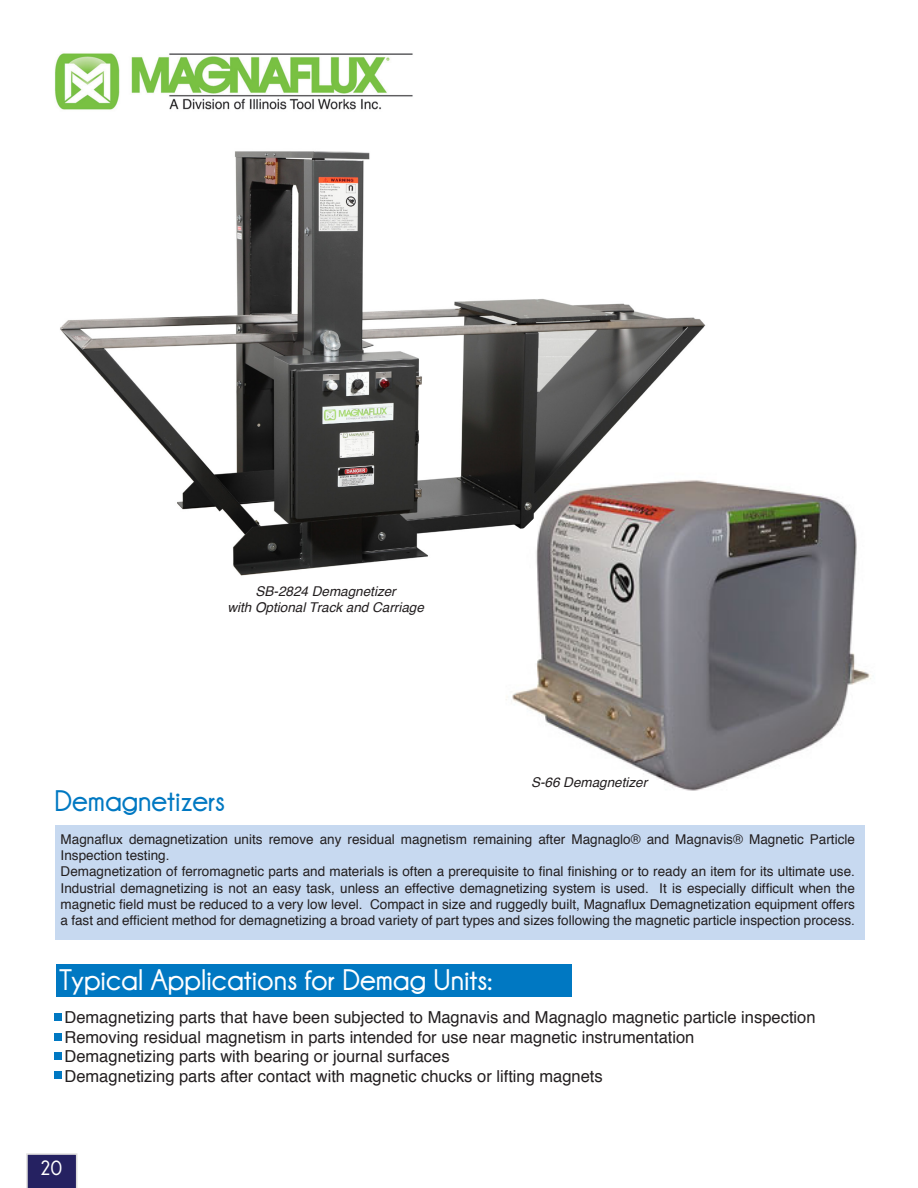
<style>
.page{position:relative;width:918px;height:1188px;background:#fff}
.page>*{position:absolute;margin:0;border:0;box-sizing:border-box;transform-origin:0 0}
.t1{font:700 30px "Champagne&Limousines";color:#fff}
.t2{font:700 30px "Champagne&Limousines";color:#0078c2}
.t3{font:700 21px "Champagne&Limousines";color:#fff}
.t4{font:16.5px "Helvetica";color:#231f20}
.t5{font:13.5px/16.2px "Helvetica";color:#231f20}
.t6{font:italic 13.5px "Helvetica";color:#231f20}
</style>
<div class="page">
<svg style="left:26px;top:1153px;width:51px;height:35px;background:#38356e"></svg>
<div style="left:56px;top:965px;width:516px;height:32px;background:#0078c2"></div>
<div style="left:55px;top:1013px;width:7px;height:8px;background:#0078c2"></div>
<div style="left:55px;top:1033px;width:7px;height:7px;background:#0078c2"></div>
<div style="left:55px;top:1052px;width:7px;height:7px;background:#0078c2"></div>
<div style="left:55px;top:825px;width:810px;height:115px;background:#c7d9f0"></div>
<div style="left:54px;top:1071px;width:7px;height:7px;background:#0078c2"></div>
<img style="left:506px;top:486px;width:365px;height:305px">
<img style="left:60px;top:187px;width:685px;height:421px">
<img style="left:55px;top:53px;width:358px;height:134px">
<p class="t6" style="left:256px;top:581px;width:142px">SB-2824 Demagnetizer</p>
<p class="t6" style="left:227px;top:597px;width:198px">with Optional Track and Carriage</p>
<p class="t2" style="left:55px;top:784px;width:172px">Demagnetizers</p>
<p class="t6" style="left:531px;top:772px;width:118px">S-66 Demagnetizer</p>
<p class="t5" style="left:61px;top:831px;width:796px">Magnaflux demagnetization units remove any residual magnetism remaining after Magnaglo® and Magnavis® Magnetic Particle<br>Inspection testing.</p>
<p class="t5" style="left:61px;top:864px;width:796px;text-align:justify">Demagnetization of ferromagnetic parts and materials is often a prerequisite to final finishing or to ready an item for its ultimate use.<br>Industrial demagnetizing is not an easy task, unless an effective demagnetizing system is used. It is especially difficult when the magnetic field must be reduced to a very low level. Compact in size and ruggedly built, Magnaflux Demagnetization equipment offers a fast and efficient method for demagnetizing a broad variety of part types and sizes following the magnetic particle inspection process.</p>
<p class="t1" style="left:59px;top:963px;width:435px">Typical Applications for Demag Units:</p>
<p class="t4" style="left:64px;top:1004px;width:753px">Demagnetizing parts that have been subjected to Magnavis and Magnaglo magnetic particle inspection</p>
<p class="t4" style="left:64px;top:1024px;width:632px">Removing residual magnetism in parts intended for use near magnetic instrumentation</p>
<p class="t4" style="left:64px;top:1044px;width:387px">Demagnetizing parts with bearing or journal surfaces</p>
<p class="t4" style="left:64px;top:1064px;width:540px">Demagnetizing parts after contact with magnetic chucks or lifting magnets</p>
<p class="t3" style="left:39px;top:1156px;width:24px">20</p>
</div>
